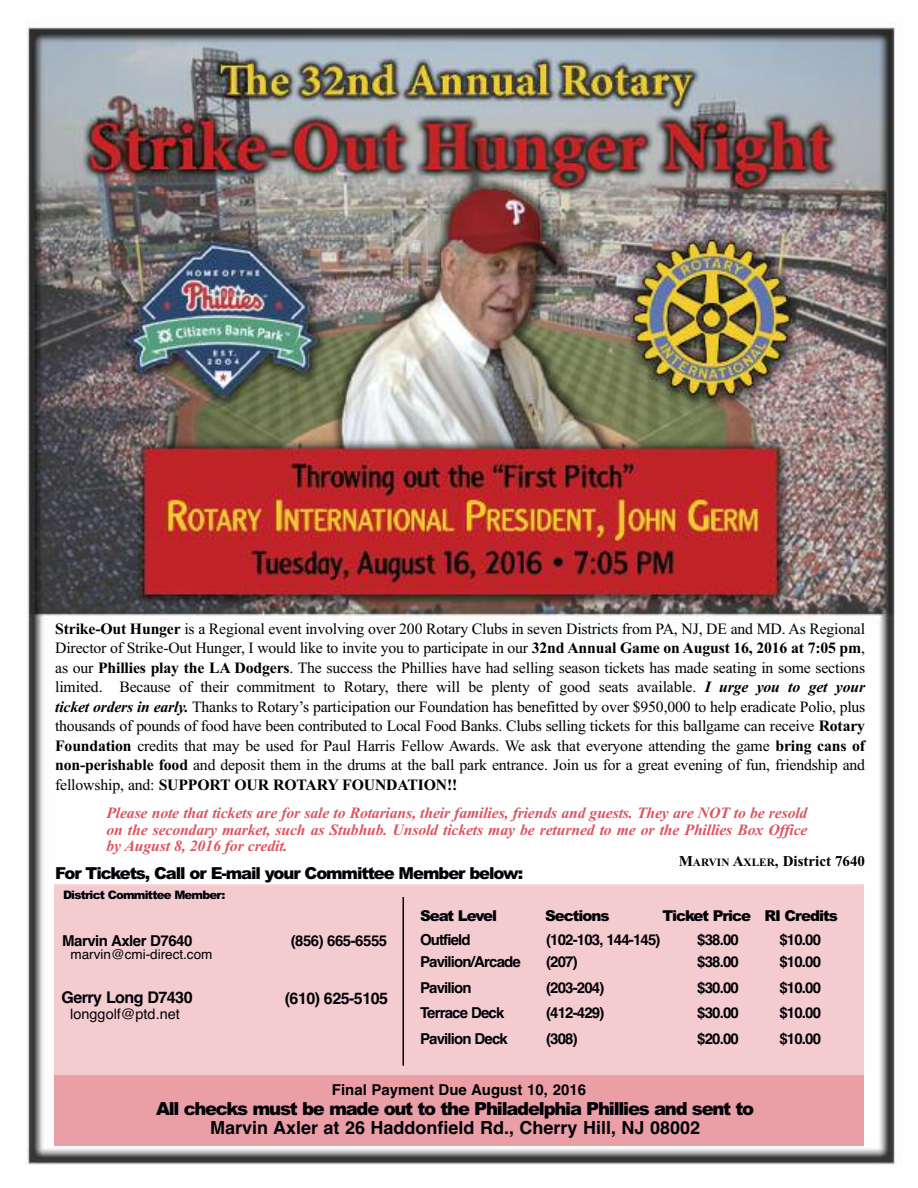
<style>
.page{position:relative;width:918px;height:1188px;background:#fff}
.page>*{position:absolute;margin:0;border:0;box-sizing:border-box;transform-origin:0 0}
.t1{font:900 18px "Arial";letter-spacing:-.065em;color:#000006}
.t2{font:700 18px "Helvetica";color:#000006}
.t3{font:900 16.5px "Arial";letter-spacing:-.065em;color:#000006}
.t4{font:700 16.05px "Helvetica";letter-spacing:-.035em;color:#000006}
.t5{font:15.75px/19.5px "Times New Roman";letter-spacing:-.01em;color:#000006;text-align:justify}
.t6{font:italic 700 15.75px/16.5px "Times New Roman";letter-spacing:-.01em;color:#d95661;text-align:justify}
.t7{font:700 15px "Helvetica";letter-spacing:-.055em;color:#000006}
.t8{font:900 15px "Arial";letter-spacing:-.065em;color:#000006}
.t9{font:700 15px "Helvetica";letter-spacing:-.035em;color:#000006}
.t10{font:700 15px "Helvetica";color:#000006}
.t11{font:700 15px "Times New Roman";color:#000006}
.t12{font:14.4px "Helvetica";color:#000006}
.t13{font:13.5px "Helvetica";color:#000006}
.t14{font:900 11.7px "Arial";letter-spacing:-.065em;color:#000006}
.s1{font-weight:700}
.s2{font-weight:700;font-style:italic}
.s3{font-size:11.25px}
</style>
<div class="page">
<img style="left:26px;top:24px;width:871px;height:1141px">
<div style="left:54px;top:1074px;width:810px;height:71px;background:#e99fa5"></div>
<div style="left:56px;top:886px;width:807px;height:188px;background:#f4ccd0"></div>
<div style="left:54px;top:884px;width:810px;height:191px;border:2px solid #f4ccd0"></div>
<hr style="left:403px;top:897px;width:1px;height:169px;background:#000006">
<p class="t5" style="left:55px;top:618px;width:812px"><span class="s1">Strike-Out Hunger</span> is a Regional event involving over 200 Rotary Clubs in seven Districts from PA, NJ, DE and MD. As Regional Director of Strike-Out Hunger, I would like to invite you to participate in our <span class="s1">32nd Annual Game on August 16, 2016 at 7:05 pm</span>, as our <span class="s1">Phillies play the LA Dodgers</span>. The success the Phillies have had selling season tickets has made seating in some sections limited. Because of their commitment to Rotary, there will be plenty of good seats available. <span class="s2">I urge you to get your ticket orders in early.</span> Thanks to Rotary’s participation our Foundation has benefitted by over $950,000 to help eradicate Polio, plus thousands of pounds of food have been contributed to Local Food Banks. Clubs selling tickets for this ballgame can receive <span class="s1">Rotary Foundation</span> credits that may be used for Paul Harris Fellow Awards. We ask that everyone attending the game <span class="s1">bring cans of non-perishable food</span> and deposit them in the drums at the ball park entrance. Join us for a great evening of fun, friendship and fellowship, and: <span class="s1">SUPPORT OUR ROTARY FOUNDATION!!</span></p>
<p class="t6" style="left:106px;top:804px;width:703px">Please note that tickets are for sale to Rotarians, their families, friends and guests. They are NOT to be resold on the secondary market, such as Stubhub. Unsold tickets may be returned to me or the Phillies Box Office by August 8, 2016 for credit.</p>
<p class="t11" style="left:679px;top:852px;width:188px">M<span class="s3">ARVIN</span> A<span class="s3">XLER</span>, District 7640</p>
<p class="t3" style="left:55px;top:864px;width:470px">For Tickets, Call or E-mail your Committee Member below:</p>
<p class="t14" style="left:63px;top:889px;width:164px">District Committee Member:</p>
<p class="t9" style="left:62px;top:932px;width:132px">Marvin Axler D7640</p>
<p class="t9" style="left:291px;top:932px;width:98px">(856) 665-6555</p>
<p class="t13" style="left:71px;top:947px;width:143px">marvin@cmi-direct.com</p>
<p class="t4" style="left:62px;top:988px;width:133px">Gerry Long D7430</p>
<p class="t12" style="left:70px;top:1005px;width:111px">longgolf@ptd.net</p>
<p class="t4" style="left:285px;top:989px;width:105px">(610) 625-5105</p>
<p class="t8" style="left:420px;top:907px;width:79px">Seat Level</p>
<p class="t8" style="left:545px;top:907px;width:66px">Sections</p>
<p class="t8" style="left:662px;top:907px;width:177px">Ticket Price RI Credits</p>
<p class="t7" style="left:420px;top:931px;width:52px">Outfield</p>
<p class="t7" style="left:546px;top:931px;width:116px">(102-103, 144-145)</p>
<p class="t7" style="left:697px;top:931px;width:43px">$38.00</p>
<p class="t7" style="left:779px;top:931px;width:43px">$10.00</p>
<p class="t7" style="left:420px;top:953px;width:102px">Pavilion/Arcade</p>
<p class="t7" style="left:546px;top:953px;width:33px">(207)</p>
<p class="t7" style="left:697px;top:953px;width:43px">$38.00</p>
<p class="t7" style="left:779px;top:953px;width:43px">$10.00</p>
<p class="t7" style="left:420px;top:979px;width:53px">Pavilion</p>
<p class="t7" style="left:546px;top:979px;width:60px">(203-204)</p>
<p class="t7" style="left:697px;top:979px;width:43px">$30.00</p>
<p class="t7" style="left:779px;top:979px;width:43px">$10.00</p>
<p class="t7" style="left:420px;top:1004px;width:86px">Terrace Deck</p>
<p class="t7" style="left:546px;top:1004px;width:60px">(412-429)</p>
<p class="t7" style="left:697px;top:1004px;width:43px">$30.00</p>
<p class="t7" style="left:779px;top:1004px;width:43px">$10.00</p>
<p class="t7" style="left:420px;top:1030px;width:89px">Pavilion Deck</p>
<p class="t7" style="left:546px;top:1030px;width:33px">(308)</p>
<p class="t7" style="left:697px;top:1030px;width:43px">$20.00</p>
<p class="t7" style="left:779px;top:1030px;width:43px">$10.00</p>
<p class="t10" style="left:332px;top:1081px;width:256px">Final Payment Due August 10, 2016</p>
<p class="t1" style="left:156px;top:1098px;width:600px">All checks must be made out to the Philadelphia Phillies and sent to</p>
<p class="t2" style="left:210px;top:1117px;width:491px">Marvin Axler at 26 Haddonfield Rd., Cherry Hill, NJ 08002</p>
</div>
